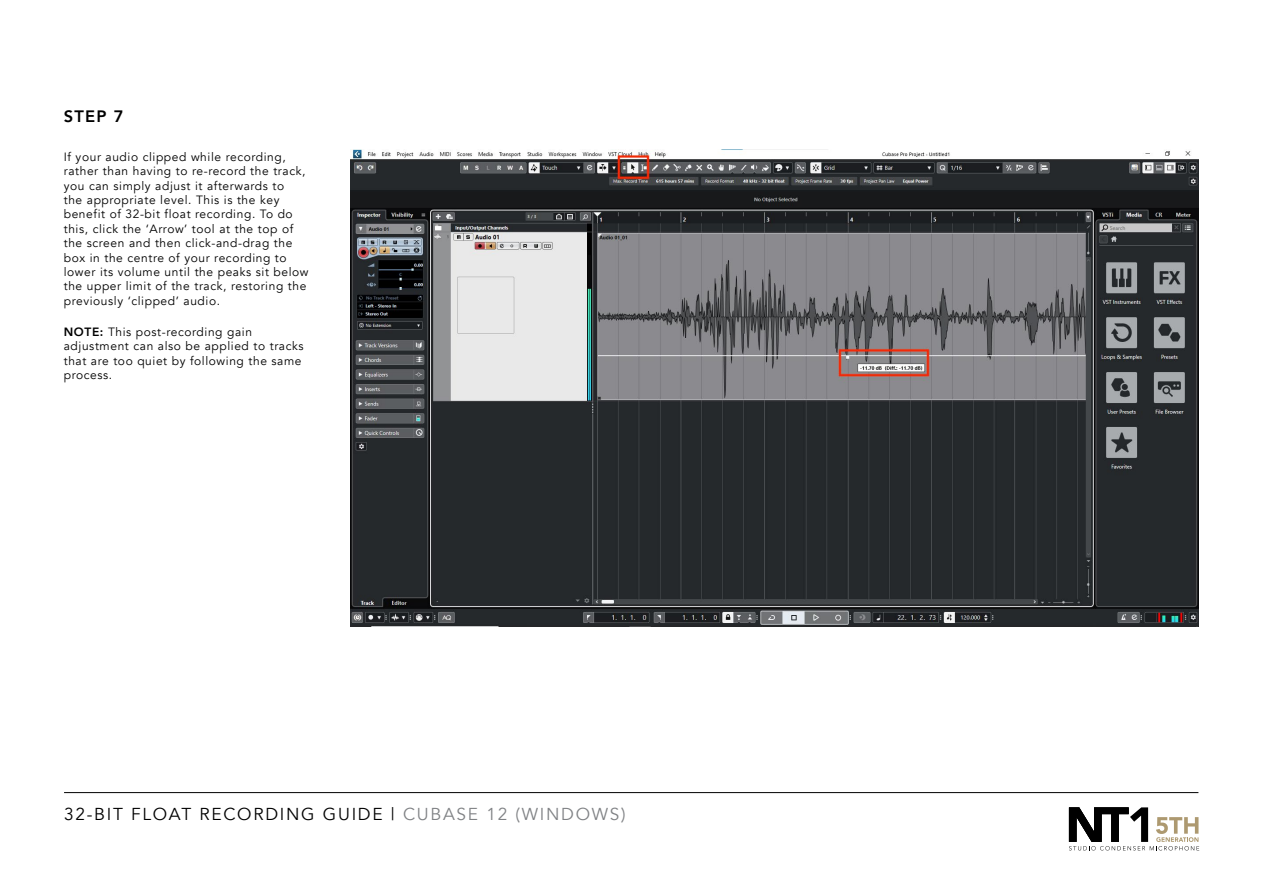
<style>
.page{position:relative;width:1263px;height:893px;background:#fff}
.page>*{position:absolute;margin:0;border:0;box-sizing:border-box;transform-origin:0 0}
.t1{font:17.25px "Avenir";letter-spacing:.1em;color:#000}
.t2{font:800 16.5px "Avenir";color:#000}
.t3{font:12px/14.4px "Avenir";letter-spacing:.05em;color:#000}
.s1{font-weight:800}
.s2{color:#808285}
</style>
<div class="page">
<hr style="left:64px;top:792px;width:1134px;height:1px;background:#000">
<svg style="left:1069px;top:807px;width:130px;height:43px"></svg>
<img style="left:350px;top:150px;width:848px;height:477px">
<h2 class="t2" style="left:64px;top:103px;width:61px">STEP 7</h2>
<p class="t3" style="left:64px;top:150px;width:246px">If your audio clipped while recording, rather than having to re-record the track, you can simply adjust it afterwards to<br>the appropriate level. This is the key benefit of 32-bit float recording. To do this, click the ‘Arrow’ tool at the top of the screen and then click-and-drag the box in the centre of your recording to lower its volume until the peaks sit below the upper limit of the track, restoring the previously ‘clipped’ audio.</p>
<p class="t3" style="left:64px;top:325px;width:241px"><span class="s1">NOTE:</span> This post-recording gain adjustment can also be applied to tracks that are too quiet by following the same process.</p>
<h1 class="t1" style="left:64px;top:804px;width:563px">32-BIT FLOAT RECORDING GUIDE | <span class="s2">CUBASE 12 (WINDOWS)</span></h1>
</div>
